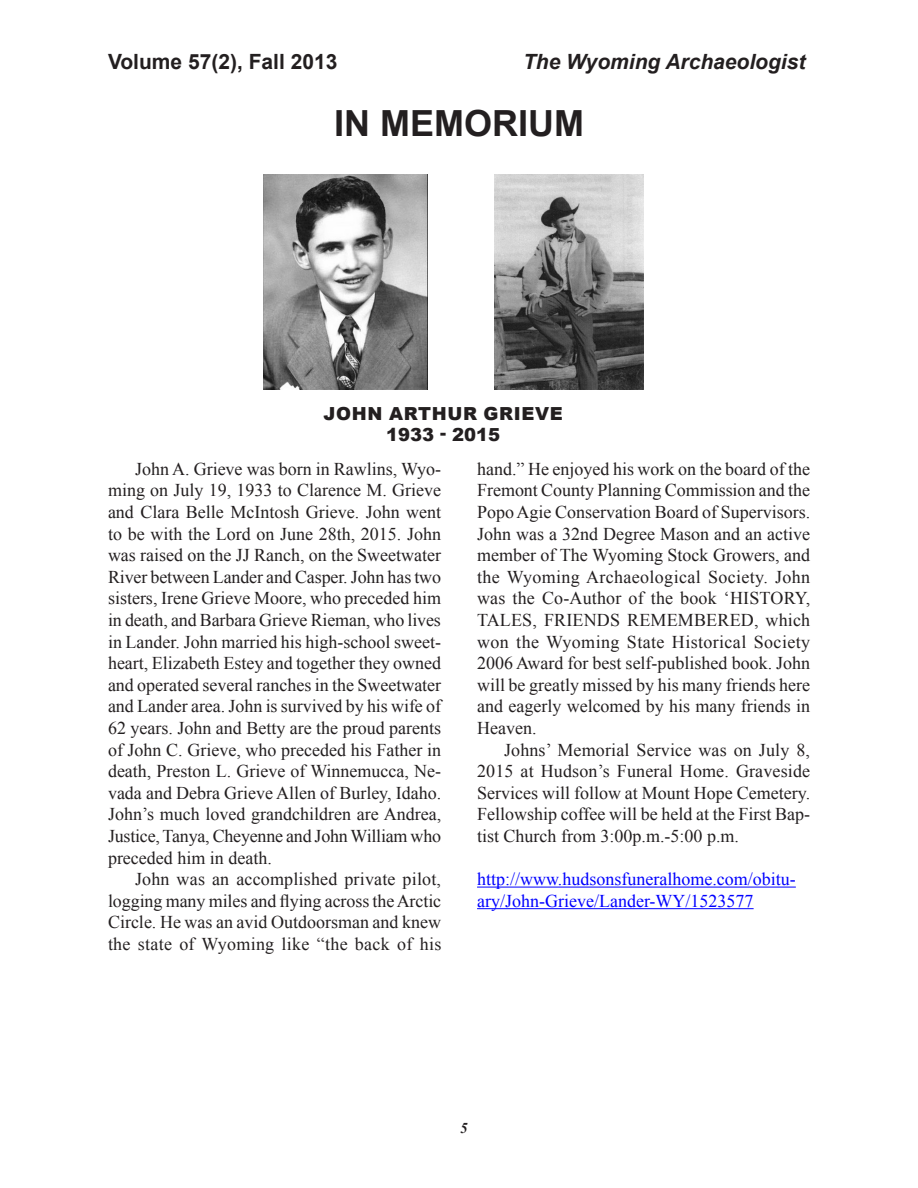
<style>
.page{position:relative;width:918px;height:1188px;background:#fff}
.page>*{position:absolute;margin:0;border:0;box-sizing:border-box;transform-origin:0 0}
.t1{font:700 36px "Arial";color:#231f20}
.t2{font:italic 700 21px "Arial";color:#231f20}
.t3{font:700 21px "Arial";color:#231f20}
.t4{font:18px/21.6px "Times New Roman";color:#231f20;text-align:justify}
.t5{font:18px/21.6px "Times New Roman";color:#00f}
.t6{font:900 18px "Arial";letter-spacing:.035em;color:#231f20}
.t7{font:900 18px "Arial";color:#231f20}
.t8{font:italic 700 15px "Times New Roman";color:#231f20}
</style>
<div class="page">
<img style="left:264px;top:175px;width:164px;height:214px">
<hr style="left:477px;top:887px;width:319px;height:1px;background:#00f">
<hr style="left:477px;top:908px;width:277px;height:1px;background:#00f">
<img style="left:495px;top:175px;width:148px;height:214px">
<p class="t3" style="left:108px;top:47px;width:231px">Volume 57(2), Fall 2013</p>
<p class="t2" style="left:523px;top:48px;width:284px">The Wyoming Archaeologist</p>
<p class="t1" style="left:334px;top:98px;width:251px">IN MEMORIUM</p>
<p class="t6" style="left:324px;top:400px;width:241px">JOHN ARTHUR GRIEVE</p>
<p class="t7" style="left:386px;top:422px;width:116px">1933 - 2015</p>
<p class="t4" style="left:108px;top:457px;width:335px;text-indent:27px">John A. Grieve was born in Rawlins, Wyo&shy;ming on July 19, 1933 to Clarence M. Grieve and Clara Belle McIntosh Grieve. John went to be with the Lord on June 28th, 2015. John was raised on the JJ Ranch, on the Sweetwater River between Lander and Casper. John has two sisters, Irene Grieve Moore, who preceded him in death, and Barbara Grieve Rieman, who lives in Lander. John married his high-school sweet&shy;heart, Elizabeth Estey and together they owned and operated several ranches in the Sweetwater and Lander area. John is survived by his wife of 62 years. John and Betty are the proud parents of John C. Grieve, who preceded his Father in death, Preston L. Grieve of Winnemucca, Ne&shy;vada and Debra Grieve Allen of Burley, Idaho.<br>John’s much loved grandchildren are Andrea, Justice, Tanya, Cheyenne and John William who preceded him in death.</p>
<p class="t4" style="left:108px;top:868px;width:335px;text-indent:27px">John was an accomplished private pilot, logging many miles and flying across the Arctic Circle. He was an avid Outdoorsman and knew the state of Wyoming like “the back of his</p>
<p class="t4" style="left:477px;top:457px;width:335px">hand.” He enjoyed his work on the board of the Fremont County Planning Commission and the Popo Agie Conservation Board of Supervisors.<br>John was a 32nd Degree Mason and an active member of The Wyoming Stock Growers, and the Wyoming Archaeological Society. John was the Co-Author of the book ‘HISTORY, TALES, FRIENDS REMEMBERED, which won the Wyoming State Historical Society 2006 Award for best self-published book. John will be greatly missed by his many friends here and eagerly welcomed by his many friends in Heaven.</p>
<p class="t4" style="left:477px;top:738px;width:335px;text-indent:27px">Johns’ Memorial Service was on July 8, 2015 at Hudson’s Funeral Home. Graveside Services will follow at Mount Hope Cemetery.<br>Fellowship coffee will be held at the First Bap&shy;tist Church from 3:00p.m.-5:00 p.m.</p>
<p class="t5" style="left:477px;top:868px;width:320px">http://www.hudsonsfuneralhome.com/obitu&shy;ary/John-Grieve/Lander-WY/1523577</p>
<p class="t8" style="left:460px;top:1117px;width:9px">5</p>
</div>
